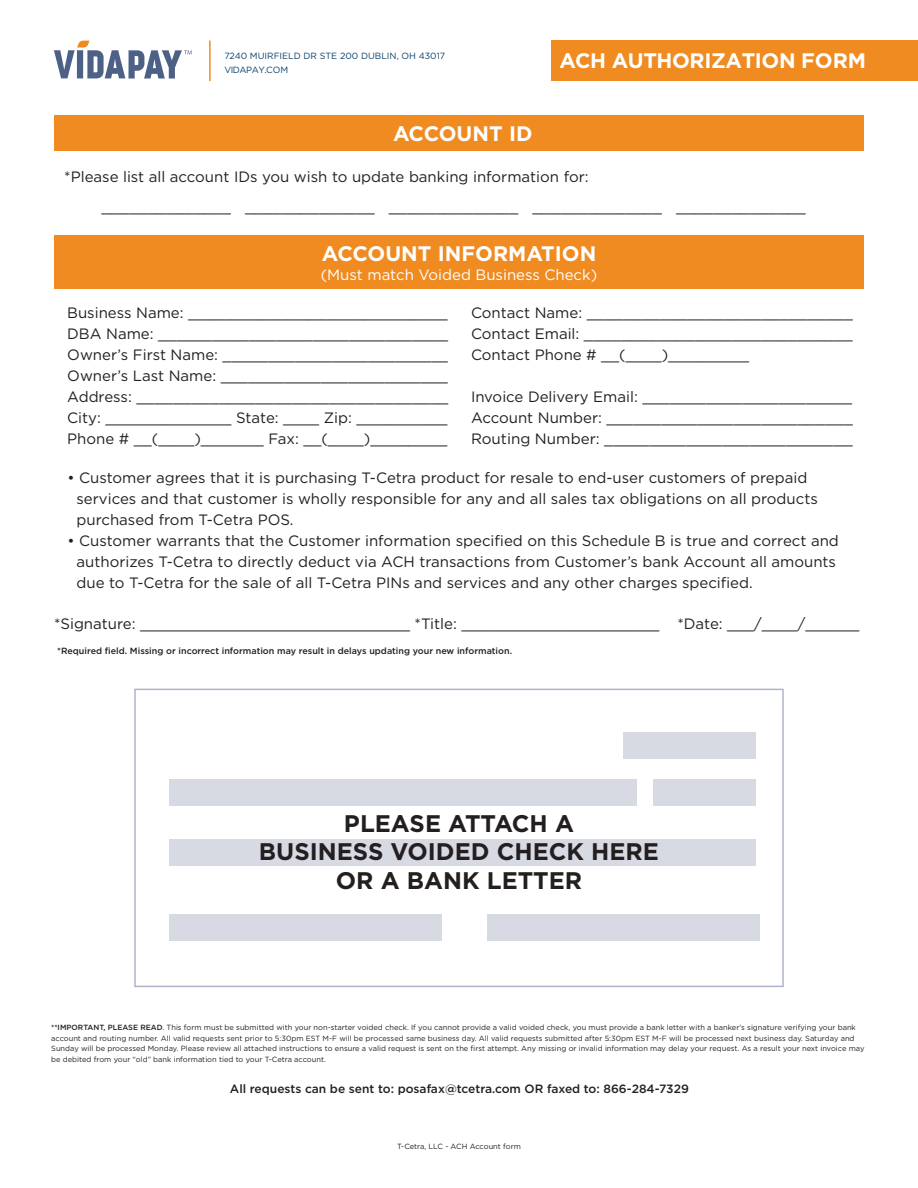
<style>
.page{position:relative;width:918px;height:1188px;background:#fff}
.page>*{position:absolute;margin:0;border:0;box-sizing:border-box;transform-origin:0 0}
.t1{font:700 24px/28.8px "Gotham";color:#231f20;text-align:center}
.t2{font:700 21px "Gotham";color:#fff}
.t3{font:700 21px "Gotham";letter-spacing:-.02em;color:#fff}
.t4{font:15px/21px "Gotham";color:#231f20;text-align:justify}
.t5{font:15px "Gotham";color:#fff}
.t6{font:500 12px "Gotham";color:#231f20}
.t7{font:500 9px "Gotham";color:#231f20}
.t8{font:9px/13.5px "Gotham";color:#0b416a}
.t9{font:7.5px/10.5px "Gotham";color:#231f20}
.s1{font-weight:500}
</style>
<div class="page">
<div style="left:551px;top:41px;width:367px;height:40px;background:#f08b21"></div>
<hr style="left:209px;top:41px;width:2px;height:40px;background:#f08b21">
<svg style="left:54px;top:41px;width:138px;height:38px"></svg>
<div style="left:134px;top:689px;width:650px;height:298px;border:2px solid #b0b4c8"></div>
<div style="left:170px;top:779px;width:467px;height:27px;background:#d7d9e3"></div>
<div style="left:624px;top:732px;width:132px;height:27px;background:#d7d9e3"></div>
<div style="left:487px;top:914px;width:273px;height:27px;background:#d7d9e3"></div>
<div style="left:169px;top:914px;width:273px;height:27px;background:#d7d9e3"></div>
<div style="left:653px;top:779px;width:103px;height:27px;background:#d7d9e3"></div>
<div style="left:170px;top:839px;width:586px;height:27px;background:#d7d9e3"></div>
<div style="left:54px;top:235px;width:810px;height:54px;background:#f08b21"></div>
<div style="left:54px;top:115px;width:810px;height:35px;background:#f08b21"></div>
<p class="t8" style="left:224px;top:49px;width:222px">7240 MUIRFIELD DR STE 200 DUBLIN, OH 43017<br>VIDAPAY.COM</p>
<h2 class="t3" style="left:559px;top:47px;width:308px">ACH AUTHORIZATION FORM</h2>
<h2 class="t2" style="left:393px;top:119px;width:141px">ACCOUNT ID</h2>
<p class="t4" style="left:101px;top:161px;width:706px;line-height:30px;text-indent:-37px">*Please list all account IDs you wish to update banking information for:<br>______________ ______________ ______________ ______________ ______________</p>
<h2 class="t2" style="left:322px;top:239px;width:276px">ACCOUNT INFORMATION</h2>
<p class="t5" style="left:321px;top:265px;width:278px">(Must match Voided Business Check)</p>
<p class="t4" style="left:67px;top:302px;width:383px">Business Name: ____________________________ DBA Name: ________________________________ Owner’s First Name: _________________________ Owner’s Last Name: _________________________ Address: __________________________________ City: ______________ State: ____ Zip: __________ Phone # __(____)_______ Fax: __(____)________</p>
<p class="t4" style="left:471px;top:302px;width:383px">Contact Name: _____________________________ Contact Email: _____________________________ Contact Phone # __(____)_________</p>
<p class="t4" style="left:471px;top:386px;width:383px">Invoice Delivery Email: _______________________ Account Number: ___________________________ Routing Number: ___________________________</p>
<p class="t4" style="left:77px;top:467px;width:743px;text-align:left;text-indent:-9px">• Customer agrees that it is purchasing T-Cetra product for resale to end-user customers of prepaid services and that customer is wholly responsible for any and all sales tax obligations on all products purchased from T-Cetra POS.</p>
<p class="t4" style="left:77px;top:530px;width:764px;text-align:left;text-indent:-9px">• Customer warrants that the Customer information specified on this Schedule B is true and correct and authorizes T-Cetra to directly deduct via ACH transactions from Customer’s bank Account all amounts due to T-Cetra for the sale of all T-Cetra PINs and services and any other charges specified.</p>
<p class="t4" style="left:54px;top:613px;width:807px">*Signature: ______________________________ *Title: ______________________ *Date: ___/____/______</p>
<p class="t7" style="left:57px;top:645px;width:456px">*Required field. Missing or incorrect information may result in delays updating your new information.</p>
<h1 class="t1" style="left:259px;top:809px;width:402px">PLEASE ATTACH A<br>BUSINESS VOIDED CHECK HERE<br>OR A BANK LETTER</h1>
<p class="t9" style="left:51px;top:1022px;width:815px"><span class="s1">**IMPORTANT, PLEASE READ</span>. This form must be submitted with your non-starter voided check. If you cannot provide a valid voided check, you must provide a bank letter with a banker’s signature verifying your bank account and routing number. All valid requests sent prior to 5:30pm EST M-F will be processed same business day. All valid requests submitted after 5:30pm EST M-F will be processed next business day. Saturday and Sunday will be processed Monday. Please review all attached instructions to ensure a valid request is sent on the first attempt. Any missing or invalid information may delay your request. As a result your next invoice may be debited from your “old” bank information tied to your T-Cetra account.</p>
<p class="t6" style="left:230px;top:1081px;width:460px">All requests can be sent to: posafax@tcetra.com OR faxed to: 866-284-7329</p>
<p class="t9" style="left:397px;top:1141px;width:125px">T-Cetra, LLC - ACH Account form</p>
</div>
